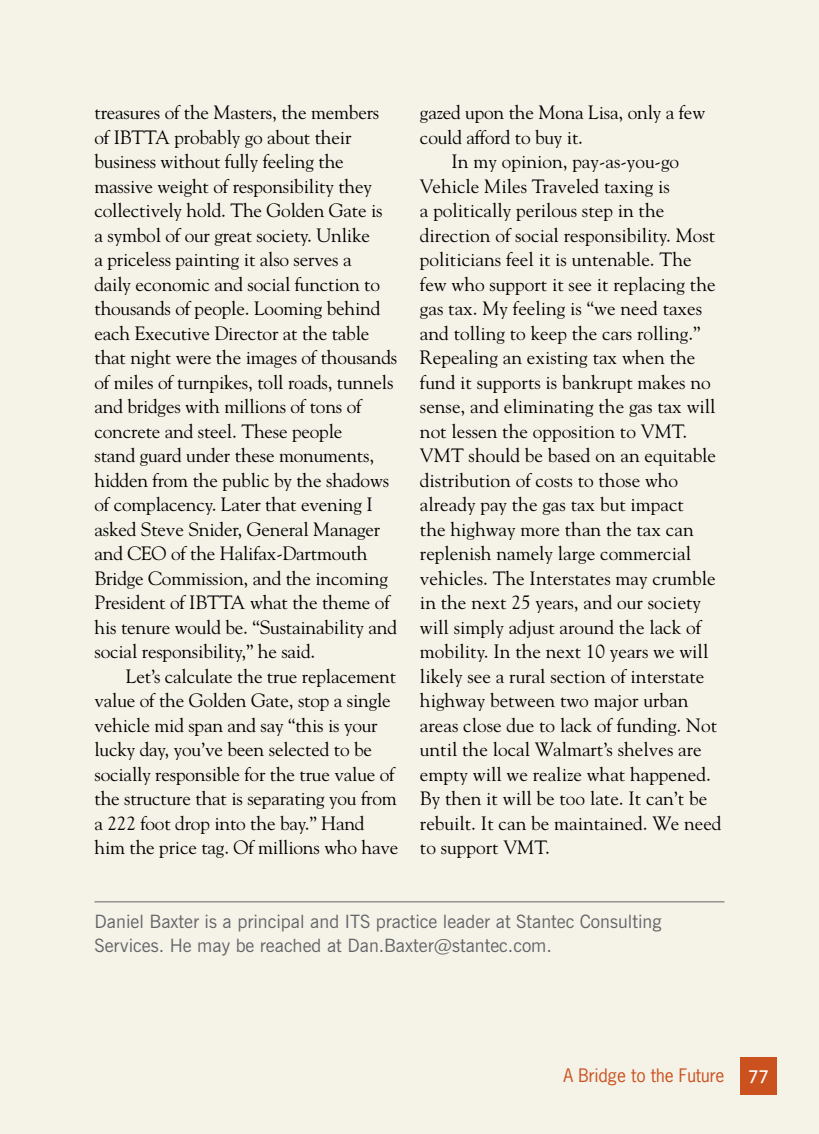
<style>
.page{position:relative;width:819px;height:1134px;background:#f5f2e8}
.page>*{position:absolute;margin:0;border:0;box-sizing:border-box;transform-origin:0 0}
.t1{font:19.25px/24.5px "Goudy";letter-spacing:-.01em;color:#000}
.t2{font:18.38px/24.5px "News Gothic BT";color:#636467}
.t3{font:17.5px "News Gothic";color:#cb521e}
.t4{font:600 17.5px "News Gothic BT";color:#fff}
</style>
<div class="page">
<div style="left:741px;top:1058px;width:36px;height:37px;background:#cb521e"></div>
<hr style="left:94px;top:901px;width:630px;height:1px;background:#636467">
<p class="t1" style="left:94px;top:99px;width:304px">treasures of the Masters, the members of IBTTA probably go about their business without fully feeling the massive weight of responsibility they collectively hold. The Golden Gate is<br>a symbol of our great society. Unlike<br>a priceless painting it also serves a<br>daily economic and social function to thousands of people. Looming behind each Executive Director at the table that night were the images of thousands of miles of turnpikes, toll roads, tunnels and bridges with millions of tons of concrete and steel. These people<br>stand guard under these monuments, hidden from the public by the shadows of complacency. Later that evening I asked Steve Snider, General Manager and CEO of the Halifax-Dartmouth Bridge Commission, and the incoming President of IBTTA what the theme of his tenure would be. “Sustainability and social responsibility,” he said.</p>
<p class="t1" style="left:94px;top:663px;width:305px;text-indent:31px">Let’s calculate the true replacement value of the Golden Gate, stop a single vehicle mid span and say “this is your lucky day, you’ve been selected to be socially responsible for the true value of the structure that is separating you from a 222 foot drop into the bay.” Hand him the price tag. Of millions who have</p>
<p class="t1" style="left:420px;top:100px;width:287px">gazed upon the Mona Lisa, only a few could afford to buy it.</p>
<p class="t1" style="left:420px;top:149px;width:303px;text-indent:31px">In my opinion, pay-as-you-go Vehicle Miles Traveled taxing is<br>a politically perilous step in the direction of social responsibility. Most politicians feel it is untenable. The few who support it see it replacing the gas tax. My feeling is “we need taxes and tolling to keep the cars rolling.” Repealing an existing tax when the fund it supports is bankrupt makes no sense, and eliminating the gas tax will not lessen the opposition to VMT.<br>VMT should be based on an equitable distribution of costs to those who already pay the gas tax but impact<br>the highway more than the tax can replenish namely large commercial vehicles. The Interstates may crumble in the next 25 years, and our society will simply adjust around the lack of mobility. In the next 10 years we will likely see a rural section of interstate highway between two major urban areas close due to lack of funding. Not until the local Walmart’s shelves are empty will we realize what happened.<br>By then it will be too late. It can’t be rebuilt. It can be maintained. We need to support VMT.</p>
<p class="t2" style="left:94px;top:909px;width:568px">Daniel Baxter is a principal and ITS practice leader at Stantec Consulting<br>Services. He may be reached at Dan.Baxter@stantec.com.</p>
<p class="t3" style="left:564px;top:1064px;width:162px">A Bridge to the Future</p>
<p class="t4" style="left:748px;top:1066px;width:22px">77</p>
</div>
